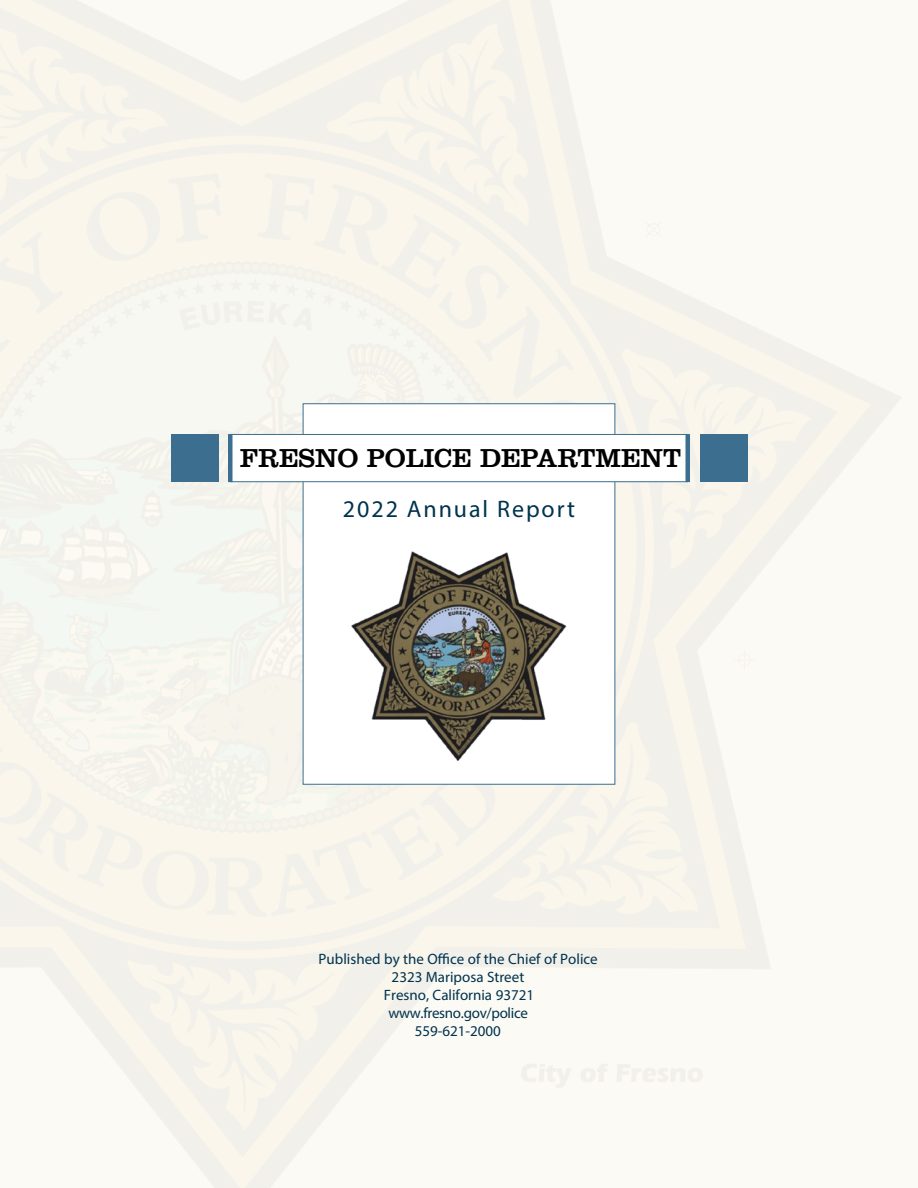
<style>
.page{position:relative;width:918px;height:1188px;background:#fbf8ed}
.page>*{position:absolute;margin:0;border:0;box-sizing:border-box;transform-origin:0 0}
.SecDesc__Myraid_MM_S{font:27px "Clarendon";color:#000}
.Section_ID_top_right{font:24px "Myriad Pro";letter-spacing:.08em;color:#00334e}
.Body__AGR_10_5_13_LR{font:15px/18px "Myriad Pro";color:#00334e;text-align:center}
</style>
<div class="page">
<div style="left:303px;top:403px;width:312px;height:382px;background:#fff;border:1px solid #3b6e8f"></div>
<img style="left:351px;top:551px;width:216px;height:210px">
<div style="left:231px;top:434px;width:456px;height:48px;background:#fff"></div>
<div style="left:230px;top:434px;width:458px;height:48px;border:1px solid #3b6e8f"></div>
<hr style="left:228px;top:434px;width:4px;height:48px;background:#3b6e8f">
<hr style="left:686px;top:434px;width:4px;height:48px;background:#3b6e8f">
<div style="left:171px;top:434px;width:48px;height:48px;background:#3b6e8f"></div>
<div style="left:700px;top:434px;width:48px;height:48px;background:#3b6e8f"></div>
<p class="SecDesc__Myraid_MM_S" style="left:240px;top:442px;width:443px">FRESNO POLICE DEPARTMENT</p>
<p class="Section_ID_top_right" style="left:343px;top:494px;width:234px">2022 Annual Report</p>
<p class="Body__AGR_10_5_13_LR" style="left:319px;top:949px;width:281px">Published by the Office of the Chief of Police<br>2323 Mariposa Street<br>Fresno, California 93721 www.fresno.gov/police<br>559-621-2000</p>
</div>
